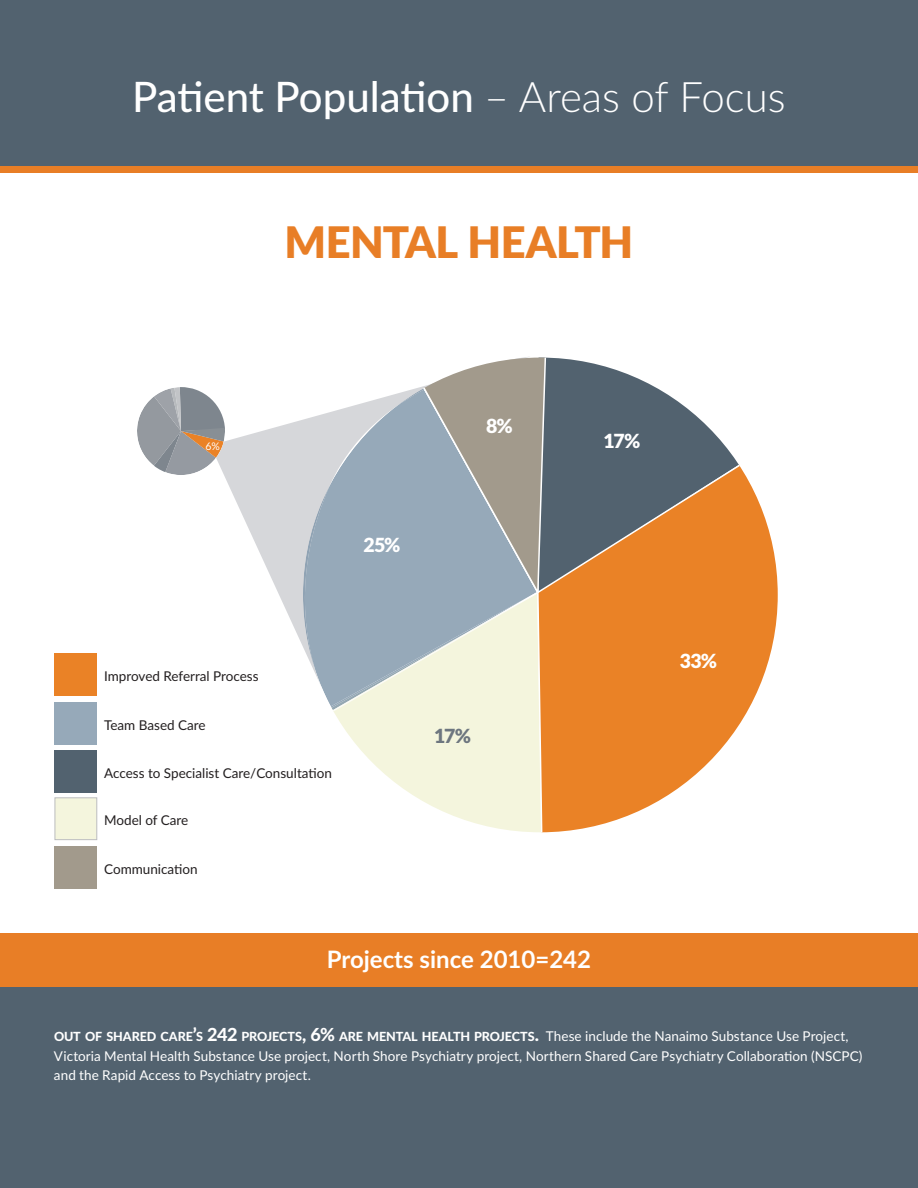
<style>
.page{position:relative;width:918px;height:1188px;background:#fff}
.page>*{position:absolute;margin:0;border:0;box-sizing:border-box;transform-origin:0 0}
.t1{font:900 43.5px "Lato";letter-spacing:-.015em;color:#e87e26}
.t2{font:500 42px "Lato";color:#fff}
.t3{font:700 24px "Lato";color:#fff}
.t4{font:900 19.5px "Lato";color:#fff}
.t5{font:900 19.5px "Lato";color:#6d767f}
.t6{font:13.5px/19.5px "Lato";letter-spacing:.005em;color:#fff}
.t7{font:13.5px "Lato";color:#231f20}
.t8{font:800 12.6px "Lato";letter-spacing:-.01em;color:#fff}
.t9{font:10.5px "Lato";color:#fff}
.s1{font-weight:300}
.s2{font-size:18px}
.s3{font-weight:400;font-size:13.5px}
</style>
<div class="page">
<div style="left:0;top:986px;width:918px;height:202px;background:#52626f"></div>
<div style="left:0;top:0;width:918px;height:168px;background:#52626f"></div>
<div style="left:0;top:167px;width:918px;height:6px;background:#e87e26"></div>
<div style="left:0;top:933px;width:918px;height:53px;background:#e87e26"></div>
<svg style="left:225px;top:357px;width:306px;height:289px"></svg>
<svg style="left:137px;top:387px;width:94px;height:91px"></svg>
<div style="left:55px;top:702px;width:42px;height:43px;background:#96a9b9"></div>
<div style="left:55px;top:750px;width:42px;height:43px;background:#52626f"></div>
<div style="left:55px;top:654px;width:42px;height:42px;background:#ea8226"></div>
<div style="left:55px;top:798px;width:42px;height:42px;background:#f4f5dd;border:1px solid #bcbdbf"></div>
<div style="left:55px;top:846px;width:42px;height:43px;background:#a29a8c"></div>
<svg style="left:333px;top:711px;width:203px;height:121px;fill:#f4f5dd"></svg>
<svg style="left:303px;top:388px;width:233px;height:323px;background:#c1cbcc"></svg>
<svg style="left:548px;top:358px;width:157px;height:66px"></svg>
<svg style="left:362px;top:358px;width:186px;height:240px;background:#a4acb1"></svg>
<svg style="left:536px;top:424px;width:242px;height:408px"></svg>
<div style="left:435px;top:728px;width:36px;height:15px;background:#f4f5dd"></div>
<h2 class="t2" style="left:132px;top:67px;width:655px">Patient Population <span class="s1">– Areas of Focus</span></h2>
<h1 class="t1" style="left:285px;top:210px;width:350px">MENTAL HEALTH</h1>
<p class="t9" style="left:206px;top:438px;width:16px">6%</p>
<h3 class="t4" style="left:363px;top:530px;width:39px">25%</h3>
<h3 class="t4" style="left:486px;top:412px;width:28px">8%</h3>
<h3 class="t4" style="left:603px;top:427px;width:38px">17%</h3>
<p class="t7" style="left:104px;top:666px;width:156px">Improved Referral Process</p>
<p class="t7" style="left:104px;top:715px;width:103px">Team Based Care</p>
<p class="t7" style="left:104px;top:763px;width:229px">Access to Specialist Care/Consultation</p>
<p class="t7" style="left:104px;top:810px;width:86px">Model of Care</p>
<p class="t7" style="left:104px;top:859px;width:95px">Communication</p>
<h3 class="t5" style="left:434px;top:721px;width:38px">17%</h3>
<h3 class="t3" style="left:327px;top:941px;width:266px">Projects since 2010=242</h3>
<h3 class="t4" style="left:680px;top:646px;width:39px">33%</h3>
<p class="t8" style="left:54px;top:1027px;width:796px">OUT OF SHARED CARE<span class="s2">’</span>S <span class="s2">242</span> PROJECTS<span class="s2">, 6%</span> ARE MENTAL HEALTH PROJECTS<span class="s2">.</span> <span class="s3">These include the Nanaimo Substance Use Project,</span></p>
<p class="t6" style="left:54px;top:1045px;width:810px">Victoria Mental Health Substance Use project, North Shore Psychiatry project, Northern Shared Care Psychiatry Collaboration (NSCPC) and the Rapid Access to Psychiatry project.</p>
</div>
